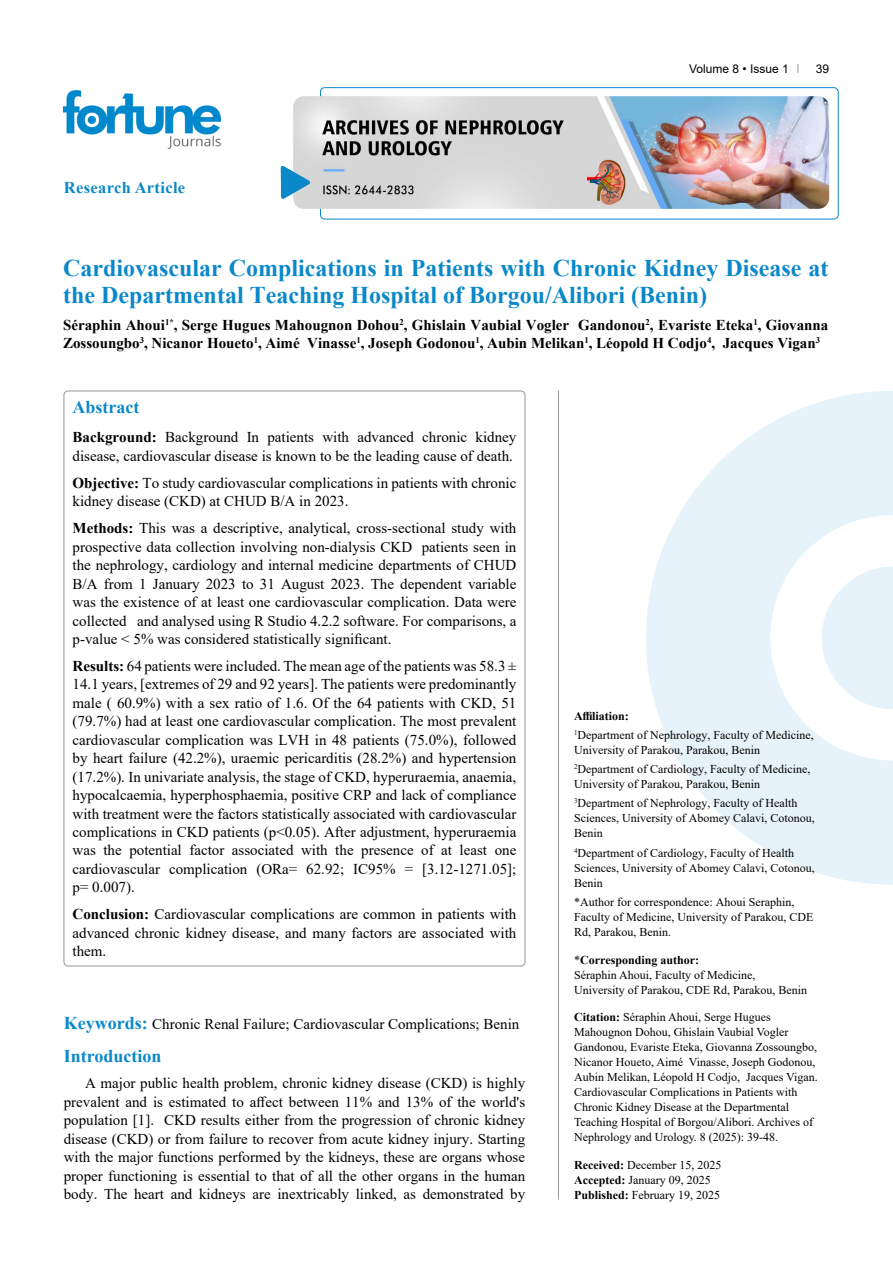
<style>
.page{position:relative;width:893px;height:1263px;background:#fff}
.page>*{position:absolute;margin:0;border:0;box-sizing:border-box;transform-origin:0 0}
.t1{font:700 24px/27px "Times New Roman";color:#0a88ca}
.t2{font:700 18px "Times New Roman";color:#0a88ca}
.t3{font:700 16.5px "Times New Roman";letter-spacing:.02em;color:#0a88ca}
.t4{font:15px/18.5px "Times New Roman";color:#000;text-align:justify}
.t5{font:700 15px/18.5px "Times New Roman";color:#000}
.t6{font:12px/15px "Times New Roman";color:#000}
.t7{font:12px "Arial";color:#000}
.s1{font-weight:700}
.s2{font-weight:700;font-size:18px;color:#0a88ca}
</style>
<div class="page">
<div style="left:320px;top:87px;width:518px;height:132px;border:1px solid #0a88ca;border-radius:4px"></div>
<img style="left:64px;top:90px;width:157px;height:59px">
<img style="left:293px;top:96px;width:536px;height:113px">
<svg style="left:281px;top:166px;width:29px;height:33px"></svg>
<svg style="left:646px;top:391px;width:247px;height:494px;fill:#e6f3fa"></svg>
<svg style="left:822px;top:566px;width:71px;height:143px"></svg>
<hr style="left:558px;top:391px;width:1px;height:808px;background:#939598">
<p class="t3" style="left:64px;top:175px;width:123px">Research Article</p>
<p class="t7" style="left:689px;top:60px;width:101px">Volume 8 • Issue 1</p>
<p class="t7" style="left:816px;top:60px;width:15px">39</p>
<h1 class="t1" style="left:63px;top:254px;width:767px">Cardiovascular Complications in Patients with Chronic Kidney Disease at the Departmental Teaching Hospital of Borgou/Alibori (Benin)</h1>
<p class="t5" style="left:63px;top:315px;width:767px">Séraphin Ahoui<sup>1*</sup>, Serge Hugues Mahougnon Dohou<sup>2</sup>, Ghislain Vaubial Vogler Gandonou<sup>2</sup>, Evariste Eteka<sup>1</sup>, Giovanna<br>Zossoungbo<sup>3</sup>, Nicanor Houeto<sup>1</sup>, Aimé Vinasse<sup>1</sup>, Joseph Godonou<sup>1</sup>, Aubin Melikan<sup>1</sup>, Léopold H Codjo<sup>4</sup>, Jacques Vigan<sup>3</sup></p>
<p class="t2" style="left:73px;top:394px;width:68px">Abstract</p>
<p class="t4" style="left:73px;top:428px;width:445px"><span class="s1">Background:</span> Background In patients with advanced chronic kidney disease, cardiovascular disease is known to be the leading cause of death.</p>
<p class="t4" style="left:73px;top:473px;width:445px"><span class="s1">Objective:</span> To study cardiovascular complications in patients with chronic kidney disease (CKD) at CHUD B/A in 2023.</p>
<p class="t4" style="left:73px;top:518px;width:445px"><span class="s1">Methods:</span> This was a descriptive, analytical, cross-sectional study with prospective data collection involving non-dialysis CKD patients seen in the nephrology, cardiology and internal medicine departments of CHUD B/A from 1 January 2023 to 31 August 2023. The dependent variable was the existence of at least one cardiovascular complication. Data were collected and analysed using R Studio 4.2.2 software. For comparisons, a p-value &lt; 5% was considered statistically significant.</p>
<p class="t4" style="left:73px;top:656px;width:445px"><span class="s1">Results:</span> 64 patients were included. The mean age of the patients was 58.3 ± 14.1 years, [extremes of 29 and 92 years]. The patients were predominantly male ( 60.9%) with a sex ratio of 1.6. Of the 64 patients with CKD, 51 (79.7%) had at least one cardiovascular complication. The most prevalent cardiovascular complication was LVH in 48 patients (75.0%), followed by heart failure (42.2%), uraemic pericarditis (28.2%) and hypertension (17.2%). In univariate analysis, the stage of CKD, hyperuraemia, anaemia, hypocalcaemia, hyperphosphaemia, positive CRP and lack of compliance with treatment were the factors statistically associated with cardiovascular complications in CKD patients (p&lt;0.05). After adjustment, hyperuraemia was the potential factor associated with the presence of at least one cardiovascular complication (ORa= 62.92; IC95% = [3.12-1271.05]; p= 0.007).</p>
<p class="t4" style="left:73px;top:904px;width:445px"><span class="s1">Conclusion:</span> Cardiovascular complications are common in patients with advanced chronic kidney disease, and many factors are associated with them.</p>
<p class="t4" style="left:64px;top:1014px;width:457px"><span class="s2">Keywords:</span> Chronic Renal Failure; Cardiovascular Complications; Benin</p>
<p class="t2" style="left:64px;top:1042px;width:99px">Introduction</p>
<p class="t4" style="left:64px;top:1074px;width:463px;text-indent:21px">A major public health problem, chronic kidney disease (CKD) is highly prevalent and is estimated to affect between 11% and 13% of the world's population [1]. CKD results either from the progression of chronic kidney disease (CKD) or from failure to recover from acute kidney injury. Starting with the major functions performed by the kidneys, these are organs whose proper functioning is essential to that of all the other organs in the human body. The heart and kidneys are inextricably linked, as demonstrated by</p>
<p class="t6" style="left:574px;top:706px;width:241px;line-height:19.2px"><span class="s1">Affiliation:<br></span><sup>1</sup>Department of Nephrology, Faculty of Medicine,</p>
<p class="t6" style="left:574px;top:740px;width:238px;line-height:19.2px">University of Parakou, Parakou, Benin<br><sup>2</sup>Department of Cardiology, Faculty of Medicine,</p>
<p class="t6" style="left:574px;top:774px;width:225px;line-height:19.2px">University of Parakou, Parakou, Benin<br><sup>3</sup>Department of Nephrology, Faculty of Health</p>
<p class="t6" style="left:574px;top:810px;width:242px">Sciences, University of Abomey Calavi, Cotonou,<br>Benin</p>
<p class="t6" style="left:574px;top:845px;width:242px"><sup>4</sup>Department of Cardiology, Faculty of Health<br>Sciences, University of Abomey Calavi, Cotonou,<br>Benin</p>
<p class="t6" style="left:574px;top:894px;width:241px">*Author for correspondence: Ahoui Seraphin,<br>Faculty of Medicine, University of Parakou, CDE<br>Rd, Parakou, Benin.</p>
<p class="t6" style="left:574px;top:952px;width:234px">*<span class="s1">Corresponding author:<br></span>Séraphin Ahoui, Faculty of Medicine,<br>University of Parakou, CDE Rd, Parakou, Benin</p>
<p class="t6" style="left:574px;top:1009px;width:245px"><span class="s1">Citation:</span> Séraphin Ahoui, Serge Hugues Mahougnon Dohou, Ghislain Vaubial Vogler Gandonou, Evariste Eteka, Giovanna Zossoungbo, Nicanor Houeto, Aimé Vinasse, Joseph Godonou, Aubin Melikan, Léopold H Codjo, Jacques Vigan.<br>Cardiovascular Complications in Patients with Chronic Kidney Disease at the Departmental Teaching Hospital of Borgou/Alibori. Archives of Nephrology and Urology. 8 (2025): 39-48.</p>
<p class="t6" style="left:574px;top:1157px;width:149px"><span class="s1">Received:</span> December 15, 2025<br><span class="s1">Accepted:</span> January 09, 2025<br><span class="s1">Published:</span> February 19, 2025</p>
</div>
